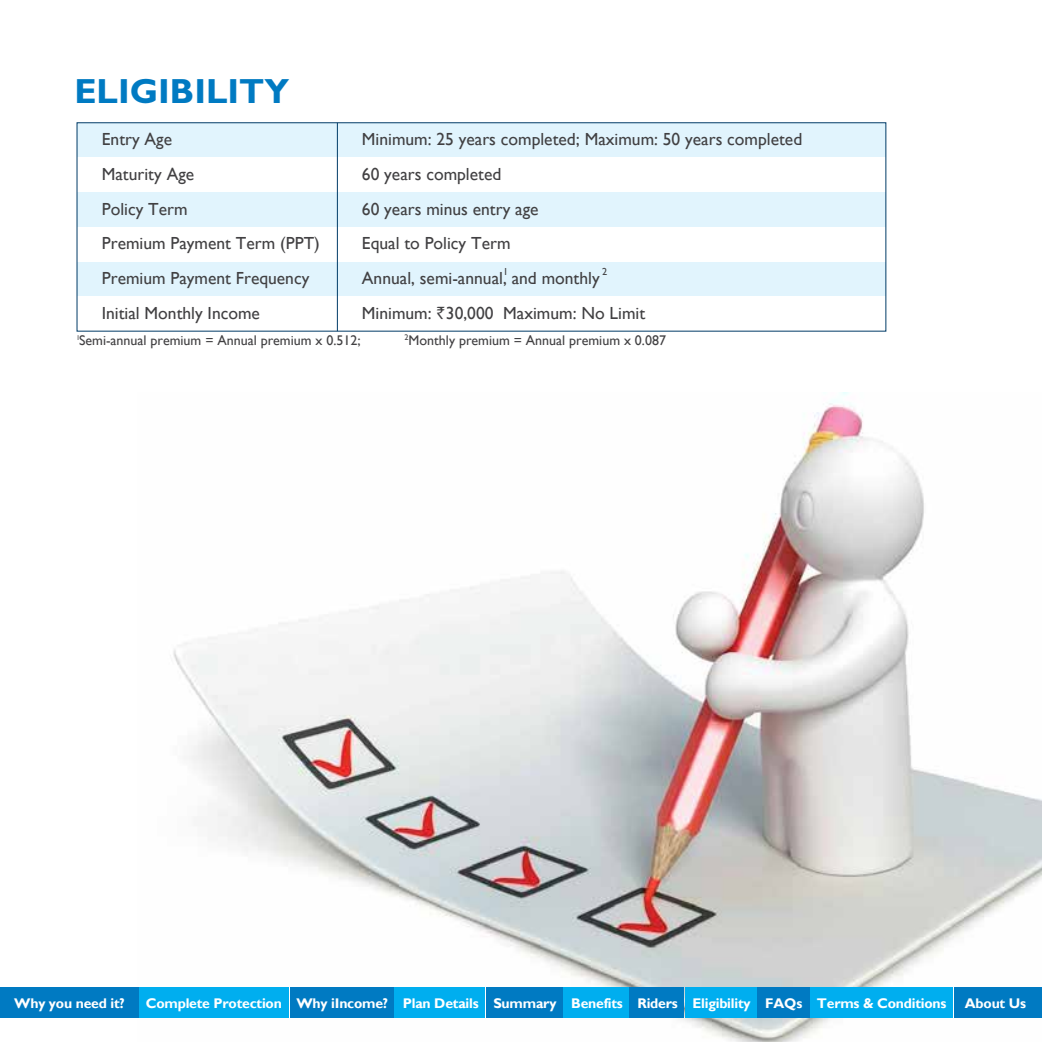
<style>
.page{position:relative;width:1042px;height:1042px;background:#fff}
.page>*{position:absolute;margin:0;border:0;box-sizing:border-box;transform-origin:0 0}
.t1{font:700 35px "Gill Sans Std";color:#007ac2}
.t2{font:17.5px/34.6px "Gill Sans";color:#414042}
.t3{font:700 14px "Gill Sans";letter-spacing:-.015em;color:#fff}
.t4{font:14px "Gill Sans";color:#414042}
.t5{font:10.15px "Gill Sans";color:#414042}
.s1{font-family:"Rupee"}
</style>
<div class="page">
<img style="left:138px;top:393px;width:904px;height:649px">
<div style="left:77px;top:123px;width:260px;height:34px;background:#e1f4fd"></div>
<div style="left:337px;top:123px;width:549px;height:34px;background:#e1f4fd"></div>
<div style="left:77px;top:192px;width:260px;height:35px;background:#e1f4fd"></div>
<div style="left:337px;top:192px;width:549px;height:35px;background:#e1f4fd"></div>
<div style="left:77px;top:262px;width:260px;height:34px;background:#e1f4fd"></div>
<div style="left:337px;top:262px;width:549px;height:34px;background:#e1f4fd"></div>
<hr style="left:337px;top:123px;width:1px;height:208px;background:#003b67">
<div style="left:0;top:987px;width:138px;height:31px;background:#007ac2"></div>
<div style="left:139px;top:987px;width:150px;height:31px;background:#00aeef"></div>
<div style="left:394px;top:987px;width:91px;height:31px;background:#00aeef"></div>
<div style="left:486px;top:987px;width:77px;height:31px;background:#007ac2"></div>
<div style="left:630px;top:987px;width:54px;height:31px;background:#007ac2"></div>
<div style="left:564px;top:987px;width:65px;height:31px;background:#00aeef"></div>
<div style="left:685px;top:987px;width:71px;height:31px;background:#00aeef"></div>
<div style="left:810px;top:987px;width:143px;height:31px;background:#00aeef"></div>
<div style="left:757px;top:987px;width:52px;height:31px;background:#007ac2"></div>
<div style="left:954px;top:987px;width:88px;height:31px;background:#007ac2"></div>
<div style="left:290px;top:987px;width:103px;height:31px;background:#007ac2"></div>
<h1 class="t1" style="left:74px;top:70px;width:216px">ELIGIBILITY</h1>
<p class="t2" style="left:102px;top:122px;width:72px">Entry Age</p>
<p class="t2" style="left:362px;top:122px;width:442px">Minimum: 25 years completed; Maximum: 50 years completed<br>60 years completed<br>60 years minus entry age<br>Equal to Policy Term<br>Annual, semi-annual, and monthly</p>
<p class="t2" style="left:102px;top:157px;width:220px">Maturity Age<br>Policy Term<br>Premium Payment Term (PPT)</p>
<p class="t5" style="left:503px;top:265px;width:7px">1</p>
<p class="t5" style="left:602px;top:266px;width:7px">2</p>
<p class="t2" style="left:362px;top:296px;width:285px">Minimum: <span class="s1">`</span>30,000 Maximum: No Limit</p>
<p class="t2" style="left:102px;top:261px;width:209px">Premium Payment Frequency</p>
<p class="t2" style="left:102px;top:296px;width:160px">Initial Monthly Income</p>
<p class="t4" style="left:76px;top:332px;width:286px"><sup>1</sup>Semi-annual premium = Annual premium x 0.512;</p>
<p class="t4" style="left:404px;top:332px;width:263px"><sup>2</sup>Monthly premium = Annual premium x 0.087</p>
<p class="t3" style="left:14px;top:994px;width:112px">Why you need it?</p>
<p class="t3" style="left:146px;top:994px;width:802px">Complete Protection Why iIncome? Plan Details Summary Benefits Riders Eligibility FAQs Terms &amp; Conditions</p>
<p class="t3" style="left:965px;top:994px;width:63px">About Us</p>
</div>
